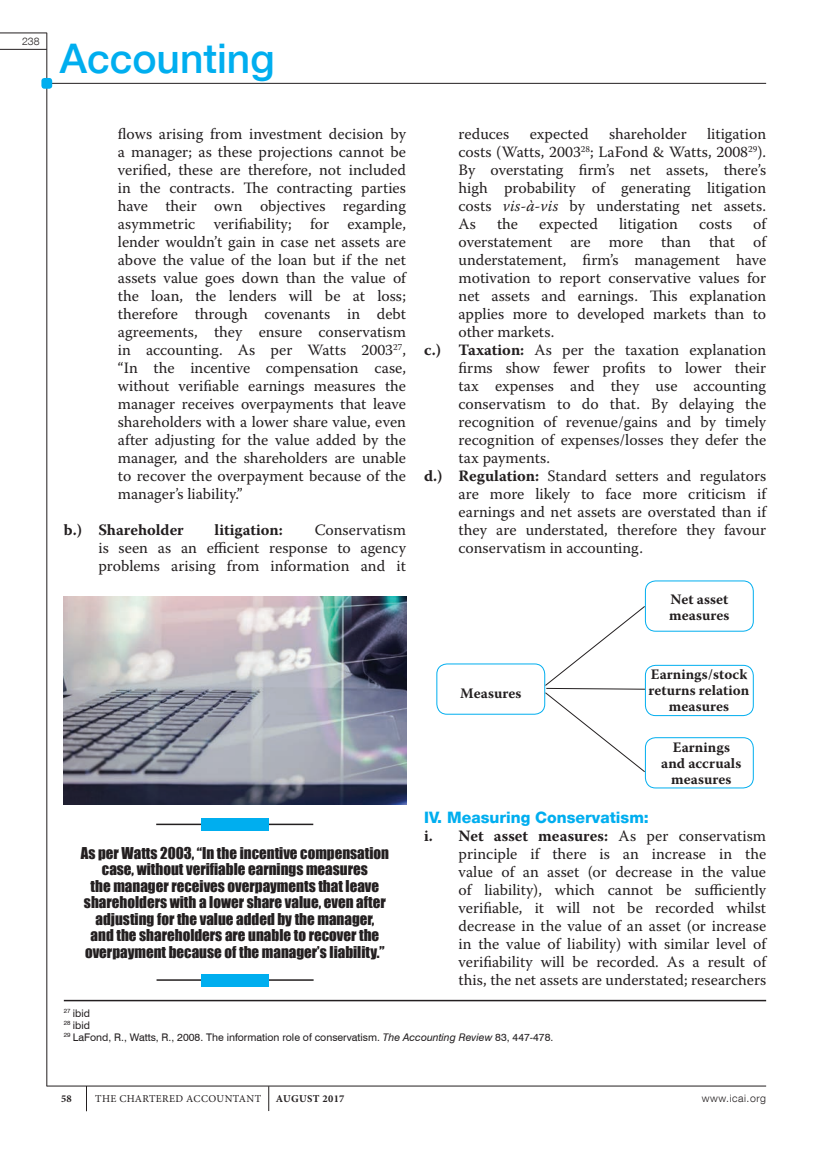
<style>
.page{position:relative;width:830px;height:1161px;background:#fff}
.page>*{position:absolute;margin:0;border:0;box-sizing:border-box;transform-origin:0 0}
.t1{font:500 40.8px "Helvetica Neue LT Com";color:#00aeef}
.t2{font:15.75px/18px "Warnock Pro";color:#231f20;text-align:justify}
.t3{font:700 15.75px "Warnock Pro";color:#231f20}
.t4{font:800 15.75px "Helvetica Neue LT Com";color:#00aeef}
.t5{font:15px/16.5px "Impact";color:#231f20;text-align:center}
.t6{font:700 14.4px/16.2px "Warnock Pro";color:#231f20;text-align:center}
.t7{font:10.5px/12px "Swiss 721 BT";color:#231f20}
.t8{font:10.5px "Minion Pro";letter-spacing:.035em;color:#231f20}
.t9{font:300 10.5px "Helvetica Neue LT Com";letter-spacing:.05em;color:#231f20}
.t10{font:700 10.5px "Minion Pro";letter-spacing:.035em;color:#231f20}
.s1{font-style:italic}
.s2{font-weight:700}
</style>
<div class="page">
<hr style="left:0;top:33px;width:47px;height:1px;background:#231f20">
<hr style="left:47px;top:33px;width:1px;height:1053px;background:#231f20">
<hr style="left:0;top:49px;width:47px;height:1px;background:#231f20">
<hr style="left:47px;top:83px;width:718px;height:1px;background:#231f20">
<div style="left:41px;top:78px;width:11px;height:11px;background:#00aeef;border-radius:3px"></div>
<hr style="left:47px;top:1086px;width:718px;height:1px;background:#231f20">
<svg style="left:268px;top:1086px;width:1px;height:25px"></svg>
<svg style="left:86px;top:1087px;width:1px;height:24px"></svg>
<div style="left:436px;top:663px;width:109px;height:52px;border:1px solid #00aeef;border-radius:10px"></div>
<div style="left:644px;top:580px;width:109px;height:52px;border:1px solid #00aeef;border-radius:10px"></div>
<div style="left:644px;top:665px;width:109px;height:51px;border:1px solid #00aeef;border-radius:10px"></div>
<div style="left:644px;top:737px;width:109px;height:51px;border:1px solid #00aeef;border-radius:10px"></div>
<svg style="left:544px;top:605px;width:101px;height:168px"></svg>
<img style="left:64px;top:597px;width:342px;height:207px">
<hr style="left:156px;top:823px;width:157px;height:2px;background:#231f20">
<div style="left:201px;top:818px;width:67px;height:13px;background:#00aeef"></div>
<hr style="left:156px;top:979px;width:157px;height:2px;background:#231f20">
<div style="left:201px;top:974px;width:67px;height:12px;background:#00aeef"></div>
<hr style="left:64px;top:1000px;width:701px;height:1px;background:#231f20">
<p class="t9" style="left:22px;top:35px;width:19px">238</p>
<h1 class="t1" style="left:60px;top:34px;width:216px">Accounting</h1>
<p class="t2" style="left:118px;top:125px;width:289px">flows arising from investment decision by a manager; as these projections cannot be verified, these are therefore, not included in the contracts. The contracting parties have their own objectives regarding asymmetric verifiability; for example, lender wouldn’t gain in case net assets are above the value of the loan but if the net assets value goes down than the value of the loan, the lenders will be at loss; therefore through covenants in debt agreements, they ensure conservatism in accounting. As per Watts 2003<sup>27</sup>, “In the incentive compensation case, without verifiable earnings measures the manager receives overpayments that leave shareholders with a lower share value, even after adjusting for the value added by the manager, and the shareholders are unable to recover the overpayment because of the manager’s liability.”</p>
<p class="t3" style="left:64px;top:521px;width:121px">b.) Shareholder</p>
<p class="t3" style="left:214px;top:521px;width:70px">litigation:</p>
<p class="t2" style="left:98px;top:521px;width:309px;text-indent:216px">Conservatism is seen as an efficient response to agency problems arising from information and it</p>
<p class="t2" style="left:458px;top:125px;width:309px;text-indent:248px">litigation costs (Watts, 2003<sup>28</sup>; LaFond &amp; Watts, 2008<sup>29</sup>).<br>By overstating firm’s net assets, there’s high probability of generating litigation costs <span class="s1">vis-à-vis</span> by understating net assets.<br>As</p>
<p class="t2" style="left:458px;top:125px;width:52px">reduces</p>
<p class="t2" style="left:529px;top:125px;width:60px">expected</p>
<p class="t2" style="left:608px;top:125px;width:79px">shareholder</p>
<p class="t2" style="left:497px;top:215px;width:22px">the</p>
<p class="t2" style="left:539px;top:215px;width:60px">expected</p>
<p class="t2" style="left:618px;top:215px;width:60px">litigation</p>
<p class="t2" style="left:698px;top:215px;width:35px">costs</p>
<p class="t2" style="left:752px;top:215px;width:14px">of</p>
<p class="t2" style="left:458px;top:233px;width:309px">overstatement are more than that of</p>
<p class="t2" style="left:458px;top:251px;width:309px">understatement, firm’s management have</p>
<p class="t2" style="left:458px;top:269px;width:309px">motivation to report conservative values for</p>
<p class="t2" style="left:458px;top:287px;width:309px">net assets and earnings. This explanation</p>
<p class="t2" style="left:458px;top:305px;width:309px">applies more to developed markets than to</p>
<p class="t2" style="left:458px;top:323px;width:97px">other markets.</p>
<p class="t2" style="left:424px;top:341px;width:343px"><span class="s2">c.) Taxation:</span> As per the taxation explanation</p>
<p class="t2" style="left:458px;top:359px;width:309px">firms show fewer profits to lower their</p>
<p class="t2" style="left:458px;top:377px;width:309px">tax expenses and they use accounting</p>
<p class="t2" style="left:458px;top:395px;width:309px">conservatism to do that. By delaying the</p>
<p class="t2" style="left:458px;top:413px;width:309px">recognition of revenue/gains and by timely</p>
<p class="t2" style="left:458px;top:431px;width:309px">recognition of expenses/losses they defer the</p>
<p class="t2" style="left:458px;top:449px;width:93px">tax payments.</p>
<p class="t2" style="left:424px;top:467px;width:343px"><span class="s2">d.) Regulation:</span> Standard setters and regulators</p>
<p class="t2" style="left:458px;top:485px;width:309px">are more likely to face more criticism if</p>
<p class="t2" style="left:458px;top:503px;width:309px">earnings and net assets are overstated than if</p>
<p class="t2" style="left:458px;top:521px;width:309px">they are understated, therefore they favour</p>
<p class="t2" style="left:458px;top:539px;width:186px">conservatism in accounting.</p>
<p class="t6" style="left:669px;top:591px;width:62px;text-align:left">Net asset measures</p>
<p class="t5" style="left:81px;top:844px;width:310px">As per Watts 2003, “In the incentive compensation case, without verifiable earnings measures<br>the manager receives overpayments that leave shareholders with a lower share value, even after adjusting for the value added by the manager,<br>and the shareholders are unable to recover the overpayment because of the manager’s liability.”</p>
<p class="t6" style="left:460px;top:685px;width:63px">Measures</p>
<p class="t6" style="left:648px;top:666px;width:102px">Earnings/stock returns relation measures</p>
<p class="t6" style="left:661px;top:739px;width:81px">Earnings and accruals measures</p>
<p class="t4" style="left:424px;top:808px;width:226px">IV. Measuring Conservatism:</p>
<p class="t2" style="left:458px;top:827px;width:309px;text-indent:-34px"><span class="s2">i. Net asset measures:</span> As per conservatism principle if there is an increase in the value of an asset (or decrease in the value of liability), which cannot be sufficiently verifiable, it will not be recorded whilst decrease in the value of an asset (or increase in the value of liability) with similar level of verifiability will be recorded. As a result of this, the net assets are understated; researchers</p>
<p class="t7" style="left:64px;top:1006px;width:491px"><sup>27</sup> ibid<br><sup>28</sup> ibid<br><sup>29</sup> LaFond, R., Watts, R., 2008. The information role of conservatism. <span class="s1">The Accounting Review</span> 83, 447-478.</p>
<p class="t10" style="left:61px;top:1091px;width:12px">58</p>
<p class="t8" style="left:95px;top:1092px;width:167px">THE CHARTERED ACCOUNTANT</p>
<p class="t10" style="left:276px;top:1091px;width:70px">AUGUST 2017</p>
<p class="t9" style="left:701px;top:1092px;width:66px">www.icai.org</p>
</div>
